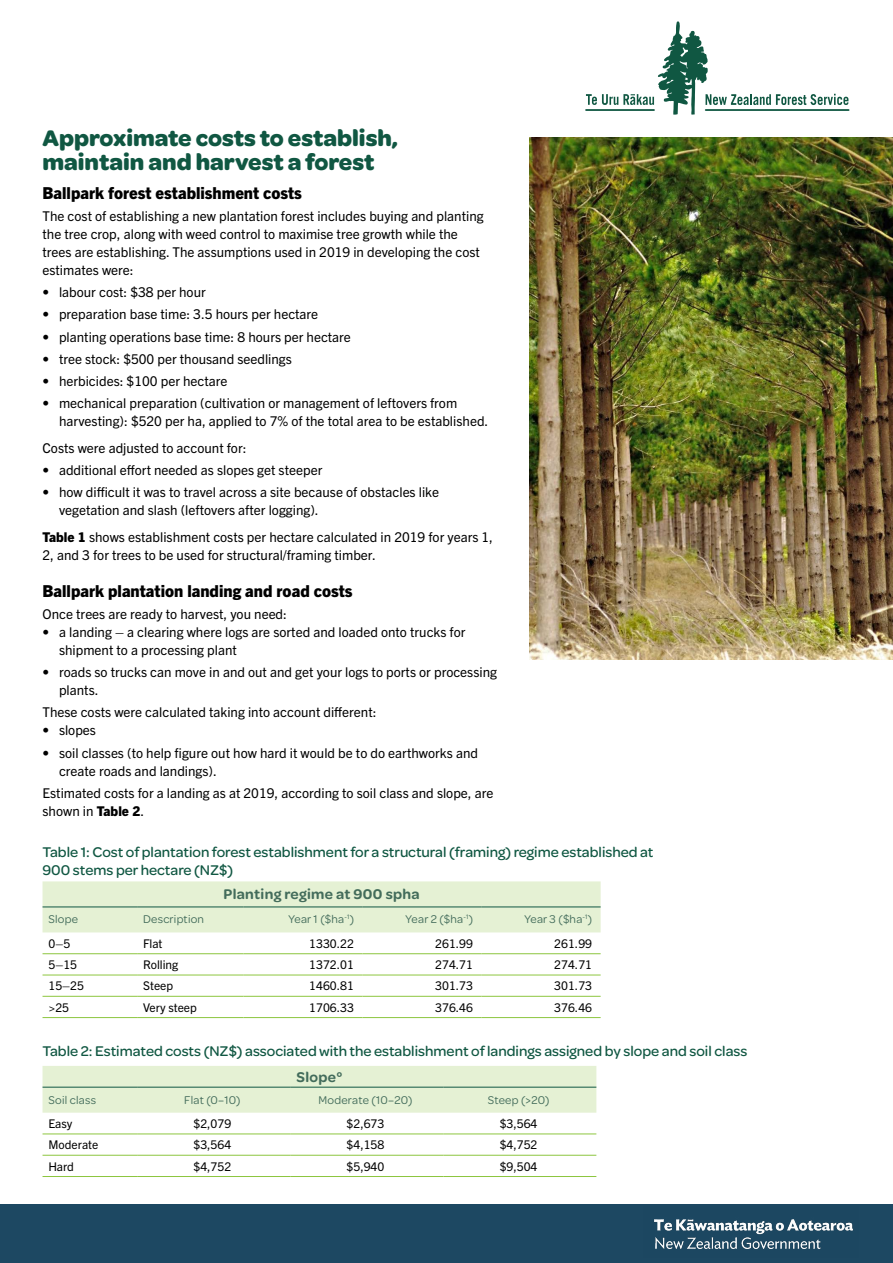
<style>
.page{position:relative;width:893px;height:1263px;background:#fff}
.page>*{position:absolute;margin:0;border:0;box-sizing:border-box;transform-origin:0 0}
.t1{font:700 24px/24px "Omnes";color:#105742}
.t2{font:800 16.5px "Trade Gothic Next LT Pro";color:#000}
.t3{font:500 15px/18px "Omnes";color:#105742}
.t4{font:600 15px "Omnes";letter-spacing:.02em;color:#436c5b}
.t5{font:13.5px/18px "Trade Gothic Next LT Pro";color:#000}
.t6{font:12px "Trade Gothic Next LT Pro";color:#000}
.t7{font:12px "Omnes";letter-spacing:.02em;color:#436c5b}
.s1{font-weight:800}
</style>
<div class="page">
<svg style="left:586px;top:21px;width:262px;height:94px"></svg>
<hr style="left:706px;top:109px;width:143px;height:2px;background:#105742">
<img style="left:529px;top:137px;width:363px;height:522px">
<div style="left:0;top:1204px;width:893px;height:59px;background:#1d4862"></div>
<img style="left:654px;top:1219px;width:199px;height:30px">
<div style="left:43px;top:881px;width:558px;height:51px;background:#e5f1d4"></div>
<hr style="left:43px;top:953px;width:94px;height:1px;background:#8dc63f">
<hr style="left:137px;top:953px;width:106px;height:1px;background:#8dc63f">
<hr style="left:243px;top:953px;width:119px;height:1px;background:#8dc63f">
<hr style="left:362px;top:953px;width:120px;height:1px;background:#8dc63f">
<hr style="left:482px;top:953px;width:119px;height:1px;background:#8dc63f">
<hr style="left:43px;top:975px;width:94px;height:1px;background:#8dc63f">
<hr style="left:137px;top:975px;width:106px;height:1px;background:#8dc63f">
<hr style="left:243px;top:975px;width:119px;height:1px;background:#8dc63f">
<hr style="left:362px;top:975px;width:120px;height:1px;background:#8dc63f">
<hr style="left:482px;top:975px;width:119px;height:1px;background:#8dc63f">
<hr style="left:43px;top:996px;width:94px;height:1px;background:#8dc63f">
<hr style="left:137px;top:996px;width:106px;height:1px;background:#8dc63f">
<hr style="left:243px;top:996px;width:119px;height:1px;background:#8dc63f">
<hr style="left:362px;top:996px;width:120px;height:1px;background:#8dc63f">
<hr style="left:482px;top:996px;width:119px;height:1px;background:#8dc63f">
<hr style="left:43px;top:1017px;width:94px;height:1px;background:#8dc63f">
<hr style="left:137px;top:1017px;width:106px;height:1px;background:#8dc63f">
<hr style="left:243px;top:1017px;width:119px;height:1px;background:#8dc63f">
<hr style="left:362px;top:1017px;width:120px;height:1px;background:#8dc63f">
<hr style="left:482px;top:1017px;width:119px;height:1px;background:#8dc63f">
<hr style="left:43px;top:906px;width:94px;height:1px;background:#105742">
<hr style="left:137px;top:906px;width:106px;height:1px;background:#105742">
<hr style="left:243px;top:906px;width:119px;height:1px;background:#105742">
<hr style="left:362px;top:906px;width:120px;height:1px;background:#105742">
<hr style="left:482px;top:906px;width:119px;height:1px;background:#105742">
<div style="left:43px;top:1066px;width:553px;height:47px;background:#e5f1d4"></div>
<hr style="left:43px;top:1133px;width:94px;height:1px;background:#8dc63f">
<hr style="left:137px;top:1133px;width:153px;height:1px;background:#8dc63f">
<hr style="left:290px;top:1133px;width:153px;height:1px;background:#8dc63f">
<hr style="left:443px;top:1133px;width:153px;height:1px;background:#8dc63f">
<hr style="left:43px;top:1155px;width:94px;height:1px;background:#8dc63f">
<hr style="left:137px;top:1155px;width:153px;height:1px;background:#8dc63f">
<hr style="left:290px;top:1155px;width:153px;height:1px;background:#8dc63f">
<hr style="left:443px;top:1155px;width:153px;height:1px;background:#8dc63f">
<hr style="left:43px;top:1176px;width:94px;height:1px;background:#8dc63f">
<hr style="left:137px;top:1176px;width:153px;height:1px;background:#8dc63f">
<hr style="left:290px;top:1176px;width:153px;height:1px;background:#8dc63f">
<hr style="left:443px;top:1176px;width:153px;height:1px;background:#8dc63f">
<hr style="left:43px;top:1087px;width:94px;height:1px;background:#105742">
<hr style="left:137px;top:1087px;width:153px;height:1px;background:#105742">
<hr style="left:290px;top:1087px;width:153px;height:1px;background:#105742">
<hr style="left:443px;top:1087px;width:153px;height:1px;background:#105742">
<h1 class="t1" style="left:43px;top:125px;width:357px">Approximate costs to establish, maintain and harvest a forest</h1>
<p class="t2" style="left:43px;top:181px;width:261px">Ballpark forest establishment costs</p>
<p class="t5" style="left:43px;top:206px;width:443px">The cost of establishing a new plantation forest includes buying and planting the tree crop, along with weed control to maximise tree growth while the trees are establishing. The assumptions used in 2019 in developing the cost estimates were:</p>
<p class="t5" style="left:43px;top:282px;width:165px">• labour cost: $38 per hour</p>
<p class="t5" style="left:43px;top:304px;width:277px">• preparation base time: 3.5 hours per hectare</p>
<p class="t5" style="left:43px;top:327px;width:310px">• planting operations base time: 8 hours per hectare</p>
<p class="t5" style="left:43px;top:349px;width:251px">• tree stock: $500 per thousand seedlings</p>
<p class="t5" style="left:43px;top:371px;width:187px">• herbicides: $100 per hectare</p>
<p class="t5" style="left:59px;top:393px;width:431px;text-indent:-16px">• mechanical preparation (cultivation or management of leftovers from harvesting): $520 per ha, applied to 7% of the total area to be established.</p>
<p class="t5" style="left:43px;top:438px;width:205px">Costs were adjusted to account for:</p>
<p class="t5" style="left:43px;top:460px;width:281px">• additional effort needed as slopes get steeper</p>
<p class="t5" style="left:59px;top:482px;width:382px;text-indent:-16px">• how difficult it was to travel across a site because of obstacles like vegetation and slash (leftovers after logging).</p>
<p class="t5" style="left:43px;top:527px;width:452px"><span class="s1">Table 1</span> shows establishment costs per hectare calculated in 2019 for years 1,<br>2, and 3 for trees to be used for structural/framing timber.</p>
<p class="t2" style="left:43px;top:579px;width:312px">Ballpark plantation landing and road costs</p>
<p class="t5" style="left:43px;top:604px;width:246px">Once trees are ready to harvest, you need:</p>
<p class="t5" style="left:59px;top:622px;width:408px;text-indent:-16px">• a landing – a clearing where logs are sorted and loaded onto trucks for shipment to a processing plant</p>
<p class="t5" style="left:59px;top:662px;width:439px;text-indent:-16px">• roads so trucks can move in and out and get your logs to ports or processing plants.</p>
<p class="t5" style="left:43px;top:703px;width:336px">These costs were calculated taking into account different:</p>
<p class="t5" style="left:43px;top:721px;width:55px">• slopes</p>
<p class="t5" style="left:59px;top:743px;width:420px;text-indent:-16px">• soil classes (to help figure out how hard it would be to do earthworks and create roads and landings).</p>
<p class="t5" style="left:43px;top:783px;width:452px">Estimated costs for a landing as at 2019, according to soil class and slope, are shown in <span class="s1">Table 2</span>.</p>
<p class="t3" style="left:43px;top:842px;width:612px">Table 1: Cost of plantation forest establishment for a structural (framing) regime established at<br>900 stems per hectare (NZ$)</p>
<p class="t4" style="left:224px;top:884px;width:198px">Planting regime at 900 spha</p>
<p class="t7" style="left:49px;top:910px;width:31px">Slope</p>
<p class="t7" style="left:143px;top:910px;width:62px">Description</p>
<p class="t7" style="left:289px;top:910px;width:67px">Year 1 ($ha<sup>-1</sup>)</p>
<p class="t7" style="left:406px;top:910px;width:69px">Year 2 ($ha<sup>-1</sup>)</p>
<p class="t7" style="left:525px;top:910px;width:69px">Year 3 ($ha<sup>-1</sup>)</p>
<p class="t6" style="left:49px;top:935px;width:23px">0–5</p>
<p class="t6" style="left:143px;top:935px;width:21px">Flat</p>
<p class="t6" style="left:309px;top:935px;width:46px">1330.22</p>
<p class="t6" style="left:435px;top:935px;width:39px">261.99</p>
<p class="t6" style="left:554px;top:935px;width:39px">261.99</p>
<p class="t6" style="left:49px;top:956px;width:30px">5–15</p>
<p class="t6" style="left:143px;top:956px;width:37px">Rolling</p>
<p class="t6" style="left:309px;top:956px;width:46px">1372.01</p>
<p class="t6" style="left:435px;top:956px;width:39px">274.71</p>
<p class="t6" style="left:554px;top:956px;width:39px">274.71</p>
<p class="t6" style="left:49px;top:977px;width:37px">15–25</p>
<p class="t6" style="left:143px;top:977px;width:32px">Steep</p>
<p class="t6" style="left:309px;top:977px;width:46px">1460.81</p>
<p class="t6" style="left:435px;top:977px;width:39px">301.73</p>
<p class="t6" style="left:554px;top:977px;width:39px">301.73</p>
<p class="t6" style="left:49px;top:999px;width:22px">&gt;25</p>
<p class="t6" style="left:143px;top:999px;width:55px">Very steep</p>
<p class="t6" style="left:309px;top:999px;width:46px">1706.33</p>
<p class="t6" style="left:435px;top:999px;width:39px">376.46</p>
<p class="t6" style="left:554px;top:999px;width:39px">376.46</p>
<p class="t3" style="left:43px;top:1041px;width:706px">Table 2: Estimated costs (NZ$) associated with the establishment of landings assigned by slope and soil class</p>
<p class="t4" style="left:297px;top:1066px;width:47px">Slope°</p>
<p class="t7" style="left:49px;top:1092px;width:49px">Soil class</p>
<p class="t7" style="left:184px;top:1092px;width:58px">Flat (0–10)</p>
<p class="t7" style="left:318px;top:1092px;width:95px">Moderate (10–20)</p>
<p class="t7" style="left:488px;top:1092px;width:63px">Steep (&gt;20)</p>
<p class="t6" style="left:49px;top:1115px;width:25px">Easy</p>
<p class="t6" style="left:193px;top:1115px;width:39px">$2,079</p>
<p class="t6" style="left:347px;top:1115px;width:39px">$2,673</p>
<p class="t6" style="left:500px;top:1115px;width:39px">$3,564</p>
<p class="t6" style="left:49px;top:1136px;width:51px">Moderate</p>
<p class="t6" style="left:193px;top:1136px;width:39px">$3,564</p>
<p class="t6" style="left:347px;top:1136px;width:39px">$4,158</p>
<p class="t6" style="left:500px;top:1136px;width:39px">$4,752</p>
<p class="t6" style="left:49px;top:1158px;width:27px">Hard</p>
<p class="t6" style="left:193px;top:1158px;width:39px">$4,752</p>
<p class="t6" style="left:347px;top:1158px;width:39px">$5,940</p>
<p class="t6" style="left:500px;top:1158px;width:39px">$9,504</p>
</div>
